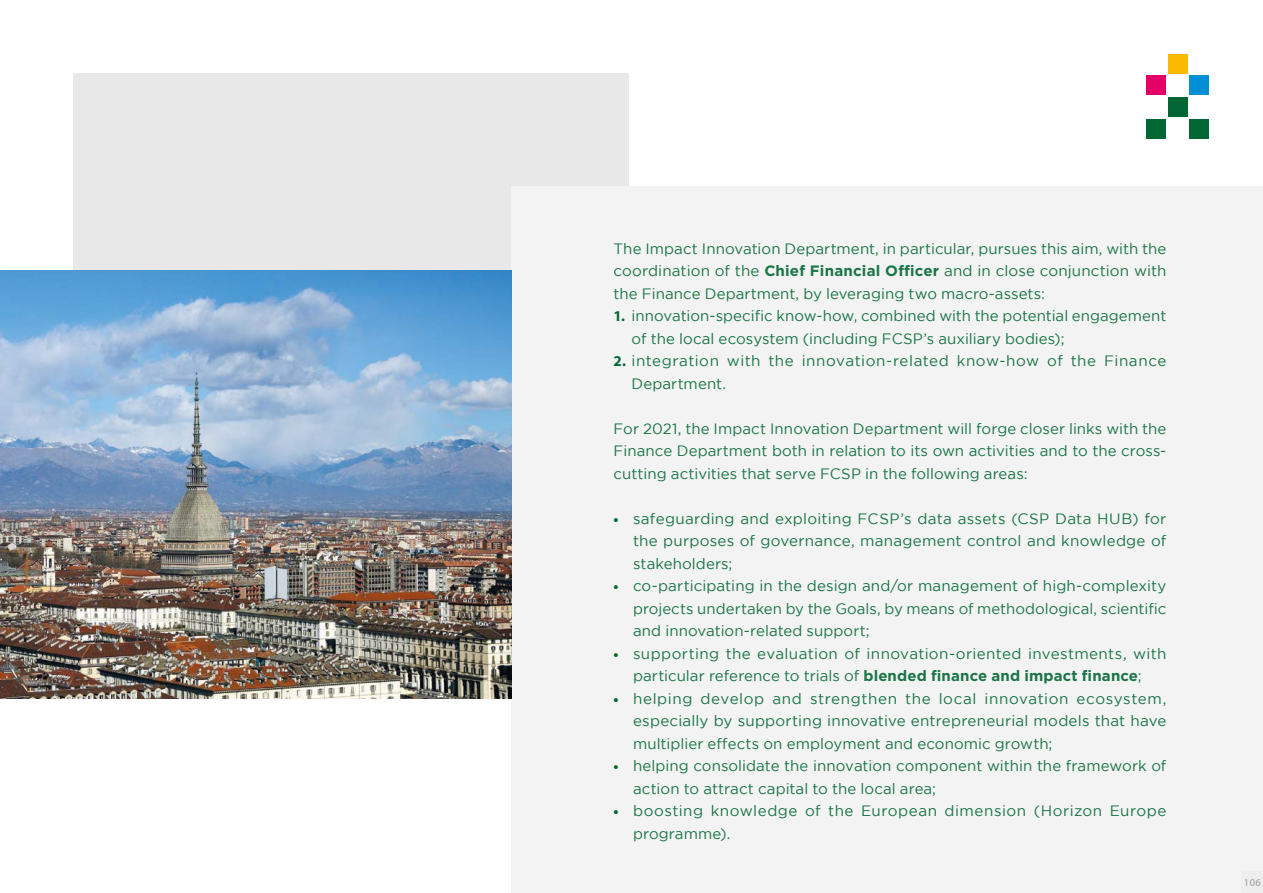
<style>
.page{position:relative;width:1263px;height:893px;background:#fff}
.page>*{position:absolute;margin:0;border:0;box-sizing:border-box;transform-origin:0 0}
.t1{font:15px/22.5px "Gotham";letter-spacing:.005em;color:#1a7547;text-align:justify}
.t2{font:15px/22.5px "Gotham";letter-spacing:.03em;color:#1a7547}
.t3{font:15px/22.5px "Gotham";letter-spacing:.035em;color:#1a7547}
.t4{font:10.5px "Myriad Pro";color:#9d9d9c}
.s1{font-weight:700}
.s2{font-family:"Myriad Pro";font-weight:700;color:#063}
</style>
<div class="page">
<div style="left:73px;top:73px;width:556px;height:545px;background:#e8e8e8"></div>
<div style="left:511px;top:186px;width:752px;height:707px;background:#f3f3f3"></div>
<div style="left:1168px;top:97px;width:19px;height:20px;background:#063"></div>
<div style="left:1168px;top:54px;width:19px;height:19px;background:#fbb900"></div>
<div style="left:1146px;top:76px;width:20px;height:19px;background:#e50068"></div>
<div style="left:1146px;top:119px;width:20px;height:19px;background:#063"></div>
<div style="left:1190px;top:76px;width:19px;height:19px;background:#008fd2"></div>
<div style="left:1190px;top:119px;width:19px;height:19px;background:#063"></div>
<img style="left:0;top:270px;width:511px;height:428px">
<div style="left:1242px;top:872px;width:21px;height:21px;background:#e8e8e8"></div>
<p class="t1" style="left:614px;top:237px;width:554px">The Impact Innovation Department, in particular, pursues this aim, with the coordination of the <span class="s1">Chief Financial Officer</span> and in close conjunction with the Finance Department, by leveraging two macro-assets:</p>
<p class="t1" style="left:632px;top:305px;width:536px;text-indent:-18px"><span class="s2">1.</span> innovation-specific know-how, combined with the potential engagement of the local ecosystem (including FCSP’s auxiliary bodies);</p>
<p class="t2" style="left:632px;top:350px;width:536px;text-indent:-18px"><span class="s2">2.</span> integration with the innovation-related know-how of the Finance<br>Department.</p>
<p class="t1" style="left:614px;top:417px;width:554px">For 2021, the Impact Innovation Department will forge closer links with the Finance Department both in relation to its own activities and to the cross&shy;cutting activities that serve FCSP in the following areas:</p>
<p class="t1" style="left:633px;top:507px;width:535px;text-indent:-20px"><span class="s2">•</span> safeguarding and exploiting FCSP’s data assets (CSP Data HUB) for the purposes of governance, management control and knowledge of stakeholders;</p>
<p class="t1" style="left:633px;top:575px;width:535px;text-indent:-20px"><span class="s2">•</span> co-participating in the design and/or management of high-complexity projects undertaken by the Goals, by means of methodological, scientific and innovation-related support;</p>
<p class="t1" style="left:614px;top:642px;width:554px;text-align:center"><span class="s2">•</span> supporting the evaluation of innovation-oriented investments, with particular reference to trials of <span class="s1">blended finance and impact finance</span>;</p>
<p class="t1" style="left:633px;top:687px;width:535px;text-indent:-20px"><span class="s2">•</span> helping develop and strengthen the local innovation ecosystem, especially by supporting innovative entrepreneurial models that have multiplier effects on employment and economic growth;</p>
<p class="t1" style="left:633px;top:755px;width:535px;text-indent:-20px"><span class="s2">•</span> helping consolidate the innovation component within the framework of action to attract capital to the local area;</p>
<p class="t3" style="left:633px;top:800px;width:535px;text-indent:-20px"><span class="s2">•</span> boosting knowledge of the European dimension (Horizon Europe programme).</p>
<p class="t4" style="left:1244px;top:875px;width:18px">106</p>
</div>
